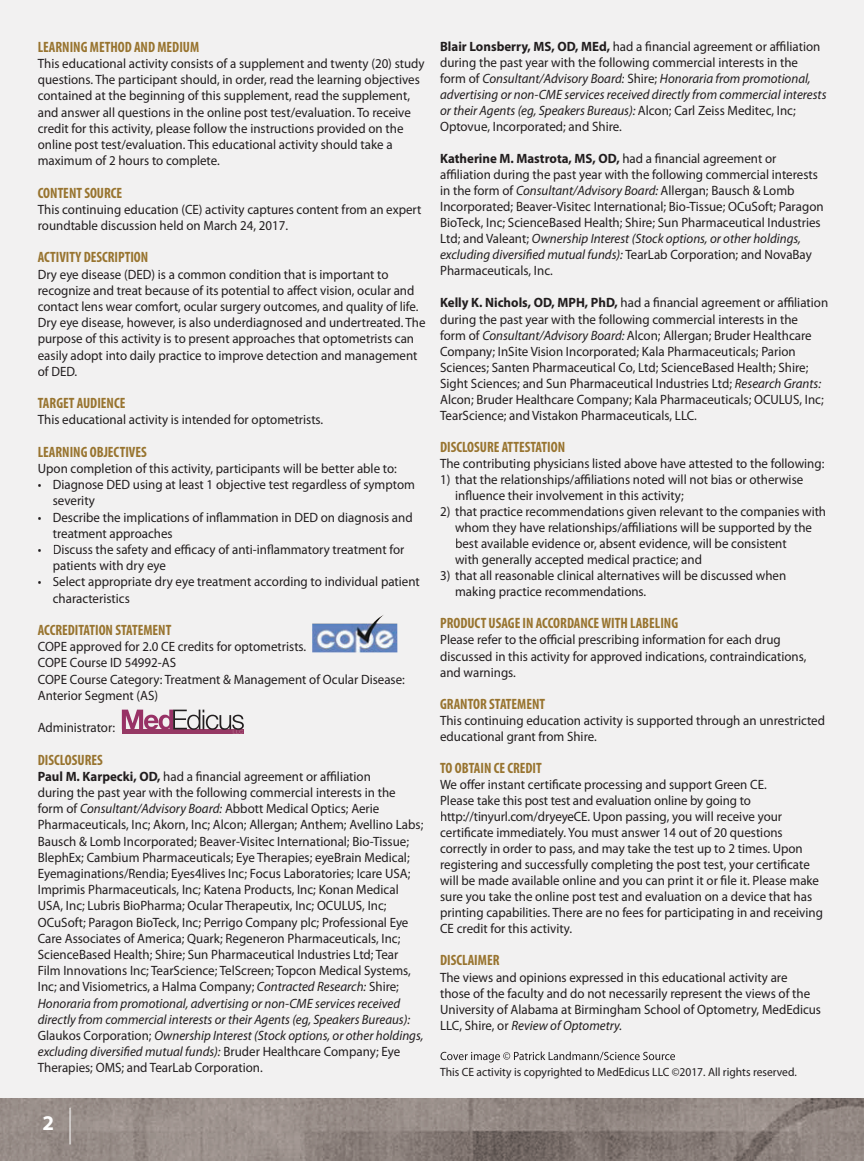
<style>
.page{position:relative;width:864px;height:1161px;background:#f2f1f1}
.page>*{position:absolute;margin:0;border:0;box-sizing:border-box;transform-origin:0 0}
.t1{font:700 21px "Myriad Pro";color:#fff}
.t2{font:700 condensed 15px "Myriad Pro";color:#98742f;scale:.96 1}
.t3{font:13.5px/16.2px "Myriad Pro";color:#211d1e;scale:.96 1}
.t4{font:12px "Myriad Pro";color:#211d1e;scale:.96 1}
.s1{font-weight:700}
.s2{font-style:italic}
</style>
<div class="page">
<img style="left:0;top:1099px;width:864px;height:62px">
<hr style="left:70px;top:1108px;width:1px;height:36px;background:#fff">
<img style="left:312px;top:615px;width:85px;height:37px">
<svg style="left:122px;top:710px;width:122px;height:24px"></svg>
<svg style="left:519px;top:1052px;width:156px;height:9px"></svg>
<svg style="left:441px;top:1052px;width:78px;height:11px"></svg>
<p class="t2" style="left:38px;top:38px;width:170px">LEARNING METHOD AND MEDIUM</p>
<p class="t3" style="left:38px;top:56px;width:405px">This educational activity consists of a supplement and twenty (20) study questions. The participant should, in order, read the learning objectives contained at the beginning of this supplement, read the supplement, and answer all questions in the online post test/evaluation. To receive credit for this activity, please follow the instructions provided on the online post test/evaluation. This educational activity should take a maximum of 2 hours to complete.</p>
<p class="t2" style="left:38px;top:184px;width:90px">CONTENT SOURCE</p>
<p class="t3" style="left:38px;top:202px;width:401px">This continuing education (CE) activity captures content from an expert roundtable discussion held on March 24, 2017.</p>
<p class="t2" style="left:38px;top:248px;width:117px">ACTIVITY DESCRIPTION</p>
<p class="t3" style="left:38px;top:267px;width:406px">Dry eye disease (DED) is a common condition that is important to recognize and treat because of its potential to affect vision, ocular and contact lens wear comfort, ocular surgery outcomes, and quality of life.<br>Dry eye disease, however, is also underdiagnosed and undertreated. The purpose of this activity is to present approaches that optometrists can easily adopt into daily practice to improve detection and management of DED.</p>
<p class="t2" style="left:38px;top:394px;width:93px">TARGET AUDIENCE</p>
<p class="t3" style="left:38px;top:413px;width:299px">This educational activity is intended for optometrists.</p>
<p class="t2" style="left:38px;top:443px;width:115px">LEARNING OBJECTIVES</p>
<p class="t3" style="left:38px;top:461px;width:376px">Upon completion of this activity, participants will be better able to:</p>
<p class="t3" style="left:53px;top:478px;width:379px;text-indent:-15px">• Diagnose DED using at least 1 objective test regardless of symptom severity</p>
<p class="t3" style="left:53px;top:510px;width:376px;text-indent:-15px">• Describe the implications of inflammation in DED on diagnosis and treatment approaches</p>
<p class="t3" style="left:53px;top:542px;width:368px;text-indent:-15px">• Discuss the safety and efficacy of anti-inflammatory treatment for patients with dry eye</p>
<p class="t3" style="left:53px;top:575px;width:384px;text-indent:-15px">• Select appropriate dry eye treatment according to individual patient characteristics</p>
<p class="t2" style="left:38px;top:621px;width:141px">ACCREDITATION STATEMENT</p>
<p class="t3" style="left:38px;top:640px;width:384px">COPE approved for 2.0 CE credits for optometrists.<br>COPE Course ID 54992-AS<br>COPE Course Category: Treatment &amp; Management of Ocular Disease:<br>Anterior Segment (AS)</p>
<p class="t3" style="left:38px;top:721px;width:82px">Administrator:</p>
<p class="t2" style="left:38px;top:751px;width:69px">DISCLOSURES</p>
<p class="t3" style="left:38px;top:769px;width:403px"><span class="s1">Paul M. Karpecki, OD,</span> had a financial agreement or affiliation<br>during the past year with the following commercial interests in the form of <span class="s2">Consultant/Advisory Board:</span> Abbott Medical Optics; Aerie Pharmaceuticals, Inc; Akorn, Inc; Alcon; Allergan; Anthem; Avellino Labs; Bausch &amp; Lomb Incorporated; Beaver-Visitec International; Bio-Tissue; BlephEx; Cambium Pharmaceuticals; Eye Therapies; eyeBrain Medical; Eyemaginations/Rendia; Eyes4lives Inc; Focus Laboratories; Icare USA; Imprimis Pharmaceuticals, Inc; Katena Products, Inc; Konan Medical USA, Inc; Lubris BioPharma; Ocular Therapeutix, Inc; OCULUS, Inc; OCuSoft; Paragon BioTeck, Inc; Perrigo Company plc; Professional Eye Care Associates of America; Quark; Regeneron Pharmaceuticals, Inc; ScienceBased Health; Shire; Sun Pharmaceutical Industries Ltd; Tear Film Innovations Inc; TearScience; TelScreen; Topcon Medical Systems, Inc; and Visiometrics, a Halma Company; <span class="s2">Contracted Research:</span> Shire; <span class="s2">Honoraria from promotional, advertising or non-CME services received directly from commercial interests or their Agents (eg, Speakers Bureaus):<br></span>Glaukos Corporation; <span class="s2">Ownership Interest (Stock options, or other holdings, excluding diversified mutual funds):</span> Bruder Healthcare Company; Eye Therapies; OMS; and TearLab Corporation.</p>
<h1 class="t1" style="left:42px;top:1115px;width:13px">2</h1>
<p class="t3" style="left:440px;top:39px;width:404px"><span class="s1">Blair Lonsberry, MS, OD, MEd,</span> had a financial agreement or affiliation during the past year with the following commercial interests in the form of <span class="s2">Consultant/Advisory Board:</span> Shire; <span class="s2">Honoraria from promotional, advertising or non-CME services received directly from commercial interests or their Agents (eg, Speakers Bureaus):</span> Alcon; Carl Zeiss Meditec, Inc; Optovue, Incorporated; and Shire.</p>
<p class="t3" style="left:440px;top:151px;width:401px"><span class="s1">Katherine M. Mastrota, MS, OD,</span> had a financial agreement or affiliation during the past year with the following commercial interests in the form of <span class="s2">Consultant/Advisory Board:</span> Allergan; Bausch &amp; Lomb Incorporated; Beaver-Visitec International; Bio-Tissue; OCuSoft; Paragon BioTeck, Inc; ScienceBased Health; Shire; Sun Pharmaceutical Industries Ltd; and Valeant; <span class="s2">Ownership Interest (Stock options, or other holdings, excluding diversified mutual funds):</span> TearLab Corporation; and NovaBay Pharmaceuticals, Inc.</p>
<p class="t3" style="left:440px;top:296px;width:406px"><span class="s1">Kelly K. Nichols, OD, MPH, PhD,</span> had a financial agreement or affiliation during the past year with the following commercial interests in the<br>form of <span class="s2">Consultant/Advisory Board:</span> Alcon; Allergan; Bruder Healthcare Company; InSite Vision Incorporated; Kala Pharmaceuticals; Parion Sciences; Santen Pharmaceutical Co, Ltd; ScienceBased Health; Shire; Sight Sciences; and Sun Pharmaceutical Industries Ltd; <span class="s2">Research Grants:<br></span>Alcon; Bruder Healthcare Company; Kala Pharmaceuticals; OCULUS, Inc; TearScience; and Vistakon Pharmaceuticals, LLC.</p>
<p class="t2" style="left:440px;top:438px;width:132px">DISCLOSURE ATTESTATION</p>
<p class="t3" style="left:440px;top:456px;width:402px">The contributing physicians listed above have attested to the following:</p>
<p class="t3" style="left:455px;top:472px;width:364px;text-indent:-15px">1) that the relationships/affiliations noted will not bias or otherwise influence their involvement in this activity;</p>
<p class="t3" style="left:455px;top:505px;width:388px;text-indent:-15px">2) that practice recommendations given relevant to the companies with whom they have relationships/affiliations will be supported by the best available evidence or, absent evidence, will be consistent<br>with generally accepted medical practice; and</p>
<p class="t3" style="left:455px;top:569px;width:347px;text-indent:-15px">3) that all reasonable clinical alternatives will be discussed when making practice recommendations.</p>
<p class="t2" style="left:440px;top:614px;width:249px">PRODUCT USAGE IN ACCORDANCE WITH LABELING</p>
<p class="t3" style="left:440px;top:633px;width:383px">Please refer to the official prescribing information for each drug discussed in this activity for approved indications, contraindications, and warnings.</p>
<p class="t2" style="left:440px;top:695px;width:111px">GRANTOR STATEMENT</p>
<p class="t3" style="left:440px;top:713px;width:402px">This continuing education activity is supported through an unrestricted educational grant from Shire.</p>
<p class="t2" style="left:440px;top:759px;width:107px">TO OBTAIN CE CREDIT</p>
<p class="t3" style="left:440px;top:777px;width:400px">We offer instant certificate processing and support Green CE.<br>Please take this post test and evaluation online by going to http://tinyurl.com/dryeyeCE. Upon passing, you will receive your certificate immediately. You must answer 14 out of 20 questions correctly in order to pass, and may take the test up to 2 times. Upon registering and successfully completing the post test, your certificate will be made available online and you can print it or file it. Please make sure you take the online post test and evaluation on a device that has printing capabilities. There are no fees for participating in and receiving CE credit for this activity.</p>
<p class="t2" style="left:440px;top:952px;width:63px">DISCLAIMER</p>
<p class="t3" style="left:440px;top:970px;width:398px">The views and opinions expressed in this educational activity are those of the faculty and do not necessarily represent the views of the University of Alabama at Birmingham School of Optometry, MedEdicus LLC, Shire, or <span class="s2">Review of Optometry.</span></p>
<p class="t4" style="left:440px;top:1068px;width:373px">This CE activity is copyrighted to MedEdicus LLC ©2017. All rights reserved.</p>
</div>
